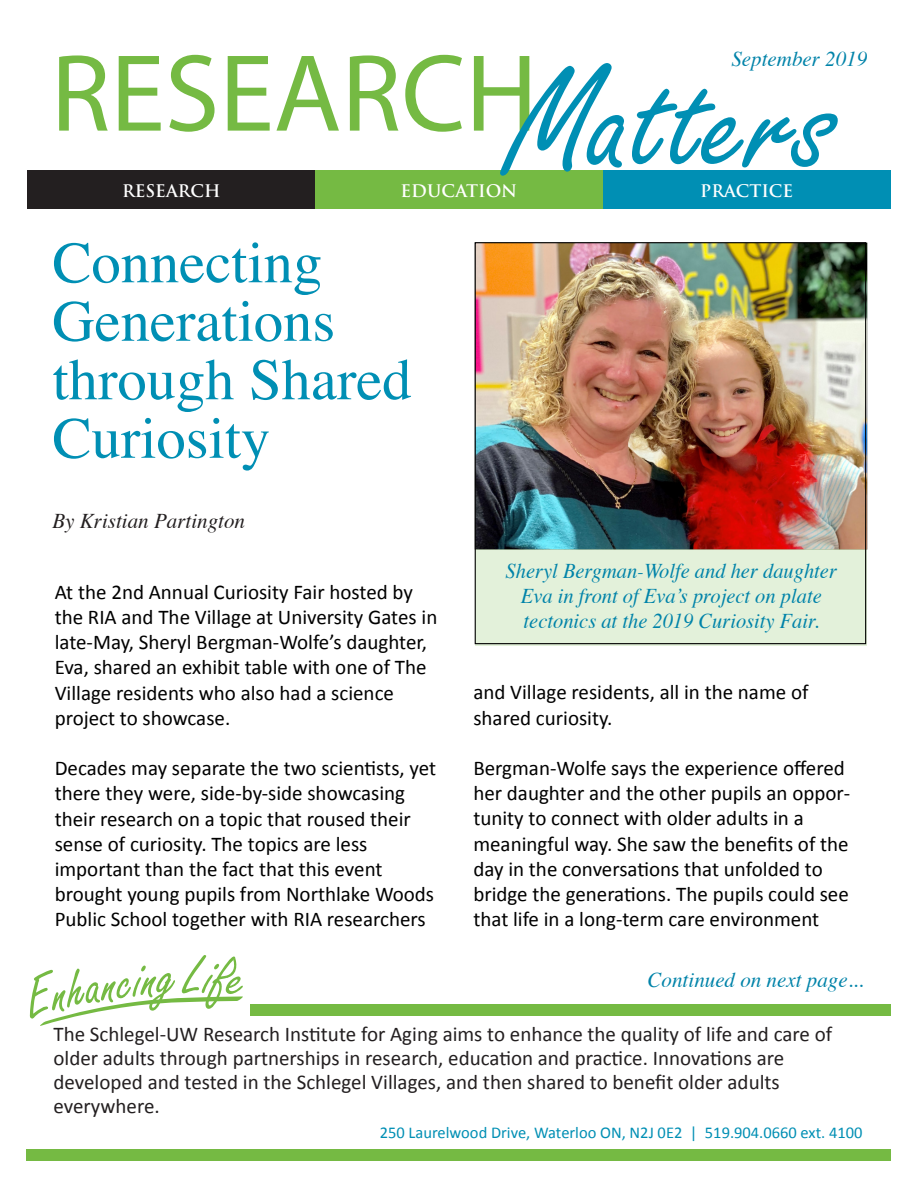
<style>
.page{position:relative;width:918px;height:1188px;background:#fff}
.page>*{position:absolute;margin:0;border:0;box-sizing:border-box;transform-origin:0 0}
.t1{font:110.7px "Myriad Pro";color:#75ba43}
.t2{font:58.5px/58.5px "Times";color:#008fb4}
.t3{font:21px/25.2px "Calibri";color:#000}
.t4{font:21px/24px "Calibri";color:#231f20}
.t5{font:italic 21px/25.2px "Times";color:#0083a9;text-align:center}
.t6{font:italic 21px "Times";color:#231f20}
.t7{font:700 16.95px "Trajan Pro";color:#fff}
.t8{font:16.5px "Calibri";color:#008fb4}
.s1{font-family:"Freestyle Script";font-size:155.85px;color:#008fb4}
</style>
<div class="page">
<img style="left:470px;top:208px;width:403px;height:438px">
<div style="left:475px;top:549px;width:392px;height:96px;background:#e3f1da"></div>
<svg style="left:29px;top:955px;width:214px;height:71px"></svg>
<div style="left:315px;top:170px;width:288px;height:38px;background:#75ba43"></div>
<div style="left:603px;top:170px;width:288px;height:38px;background:#008fb4"></div>
<div style="left:27px;top:170px;width:288px;height:38px;background:#231f20"></div>
<div style="left:250px;top:1004px;width:641px;height:12px;background:#75ba43"></div>
<div style="left:27px;top:1149px;width:864px;height:12px;background:#75ba43"></div>
<div style="left:475px;top:242px;width:391px;height:402px;border:1px solid #000"></div>
<p class="t5" style="left:731px;top:45px;width:137px">September 2019</p>
<h1 class="t1" style="left:51px;top:25px;width:788px">RESEARCH<span class="s1">Matters</span></h1>
<p class="t7" style="left:122px;top:180px;width:100px">RESEARCH</p>
<p class="t7" style="left:401px;top:180px;width:118px">EDUCATION</p>
<p class="t7" style="left:700px;top:180px;width:94px">PRACTICE</p>
<h2 class="t2" style="left:52px;top:228px;width:361px">Connecting<br>Generations through Shared<br>Curiosity</h2>
<p class="t6" style="left:52px;top:503px;width:194px">By Kristian Partington</p>
<p class="t3" style="left:55px;top:578px;width:384px">At the 2nd Annual Curiosity Fair hosted by the RIA and The Village at University Gates in late-May, Sheryl Bergman-Wolfe’s daughter, Eva, shared an exhibit table with one of The Village residents who also had a science project to showcase.</p>
<p class="t3" style="left:55px;top:755px;width:383px">Decades may separate the two scientists, yet there they were, side-by-side showcasing their research on a topic that roused their sense of curiosity. The topics are less important than the fact that this event brought young pupils from Northlake Woods Public School together with RIA researchers</p>
<p class="t5" style="left:506px;top:557px;width:333px">Sheryl Bergman-Wolfe and her daughter<br>Eva in front of Eva’s project on plate tectonics at the 2019 Curiosity Fair.</p>
<p class="t3" style="left:473px;top:679px;width:337px">and Village residents, all in the name of shared curiosity.</p>
<p class="t3" style="left:473px;top:754px;width:379px">Bergman-Wolfe says the experience offered her daughter and the other pupils an oppor&shy;tunity to connect with older adults in a meaningful way. She saw the benefits of the day in the conversations that unfolded to bridge the generations. The pupils could see that life in a long-term care environment</p>
<p class="t5" style="left:648px;top:966px;width:217px">Continued on next page...</p>
<p class="t4" style="left:53px;top:1021px;width:780px">The Schlegel-UW Research Institute for Aging aims to enhance the quality of life and care of older adults through partnerships in research, education and practice. Innovations are developed and tested in the Schlegel Villages, and then shared to benefit older adults everywhere.</p>
<p class="t8" style="left:380px;top:1122px;width:484px">250 Laurelwood Drive, Waterloo ON, N2J 0E2 | 519.904.0660 ext. 4100</p>
</div>
